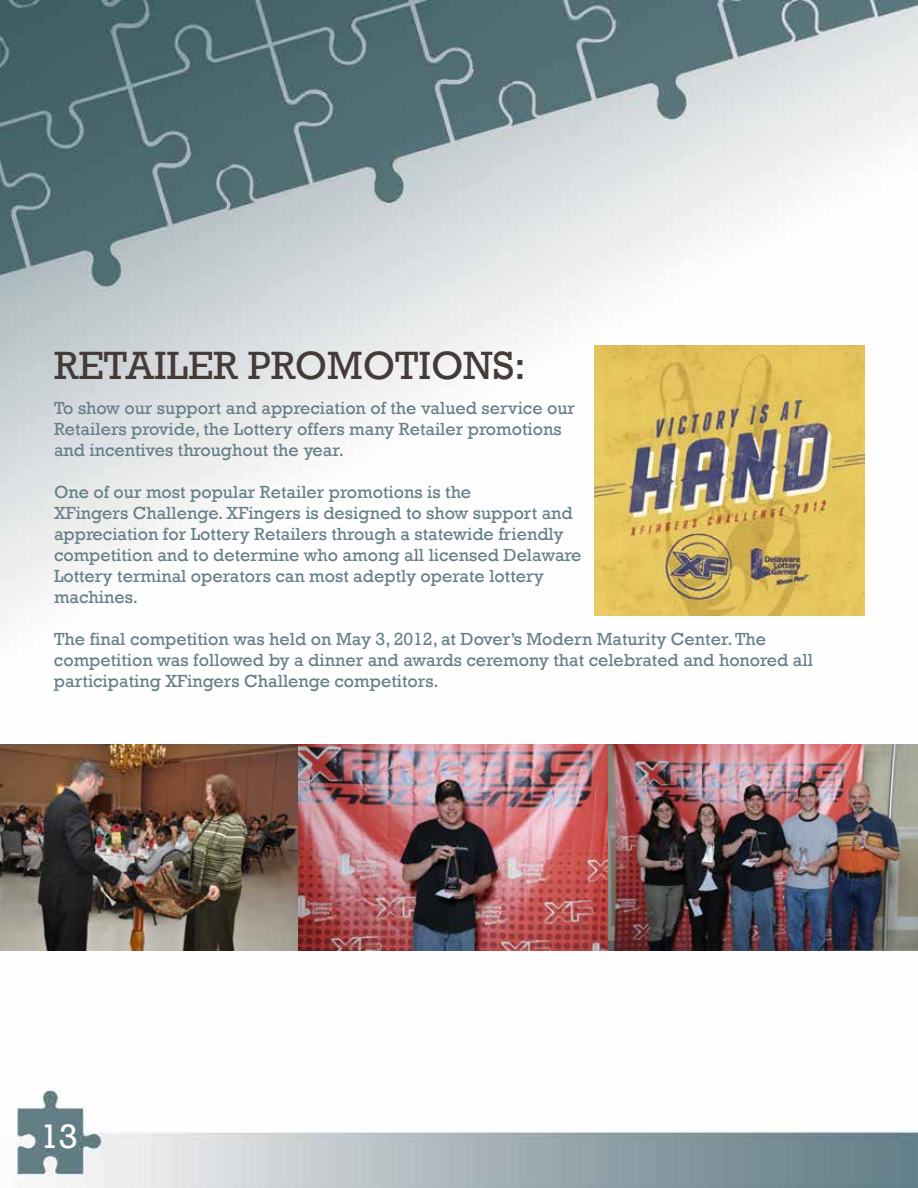
<style>
.page{position:relative;width:918px;height:1188px;background:#fff}
.page>*{position:absolute;margin:0;border:0;box-sizing:border-box;transform-origin:0 0}
.t1{font:40.5px "Rockwell";color:#443b39}
.t2{font:34.8px "Rockwell";color:#fff}
.t3{font:18px/21px "Rockwell";color:#658088}
.t4{font:18px/21px "Rockwell";letter-spacing:.05em;color:#658088}
</style>
<div class="page">
<img style="left:0;top:0;width:918px;height:1188px">
<img style="left:594px;top:346px;width:271px;height:270px">
<img style="left:0;top:745px;width:918px;height:206px">
<h1 class="t1" style="left:54px;top:342px;width:474px">Retailer Promotions:</h1>
<p class="t4" style="left:54px;top:398px;width:523px">To show our support and appreciation of the valued service our<br>Retailers provide, the Lottery offers many Retailer promotions and incentives throughout the year.</p>
<p class="t3" style="left:54px;top:482px;width:529px">One of our most popular Retailer promotions is the<br>XFingers Challenge. XFingers is designed to show support and appreciation for Lottery Retailers through a statewide friendly competition and to determine who among all licensed Delaware Lottery terminal operators can most adeptly operate lottery machines.</p>
<p class="t3" style="left:54px;top:629px;width:761px">The final competition was held on May 3, 2012, at Dover’s Modern Maturity Center. The competition was followed by a dinner and awards ceremony that celebrated and honored all participating XFingers Challenge competitors.</p>
<h2 class="t2" style="left:40px;top:1116px;width:39px">13</h2>
</div>
